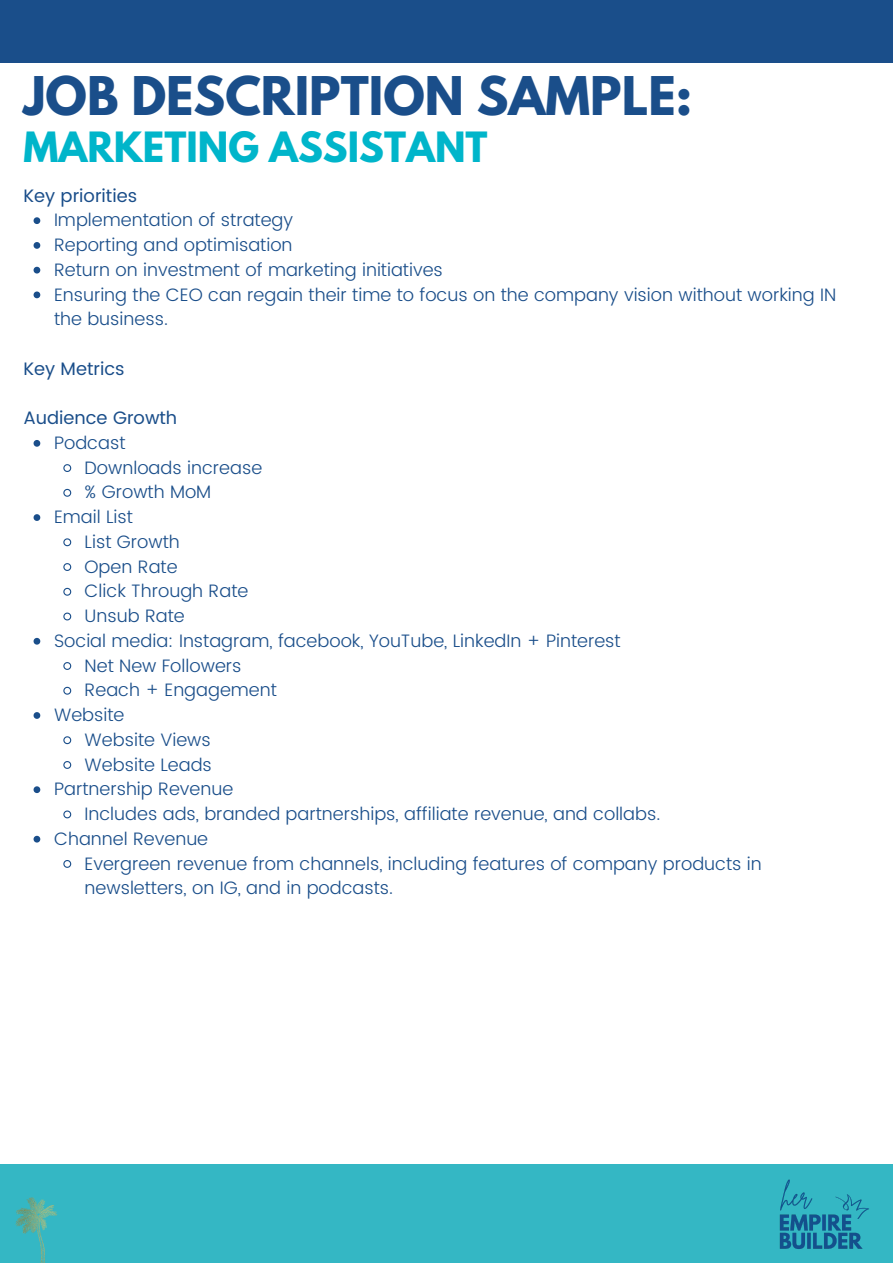
<style>
.page{position:relative;width:893px;height:1264px;background:#fff}
.page>*{position:absolute;margin:0;border:0;box-sizing:border-box;transform-origin:0 0}
.t1{font:700 47.25px "League Spartan";color:#1a4e8a}
.t2{font:700 36.9px "League Spartan";color:#00b5ca}
.t3{font:300 18px/24.8px "Poppins";color:#1a4e8a}
.t4{font:18px "Poppins";color:#1a4e8a}
</style>
<div class="page">
<div style="left:0;top:1164px;width:892px;height:98px;background:#34b7c4"></div>
<div style="left:0;top:0;width:892px;height:62px;background:#1a4e8a"></div>
<img style="left:15px;top:1197px;width:43px;height:65px">
<svg style="left:34px;top:217px;width:6px;height:7px"></svg>
<svg style="left:34px;top:242px;width:6px;height:7px"></svg>
<svg style="left:34px;top:267px;width:6px;height:6px"></svg>
<svg style="left:34px;top:291px;width:6px;height:7px"></svg>
<svg style="left:34px;top:440px;width:6px;height:6px"></svg>
<svg style="left:63px;top:464px;width:9px;height:8px"></svg>
<svg style="left:63px;top:488px;width:9px;height:9px"></svg>
<svg style="left:34px;top:514px;width:6px;height:7px"></svg>
<svg style="left:63px;top:538px;width:9px;height:9px"></svg>
<svg style="left:63px;top:563px;width:9px;height:8px"></svg>
<svg style="left:63px;top:587px;width:9px;height:9px"></svg>
<svg style="left:63px;top:612px;width:9px;height:9px"></svg>
<svg style="left:34px;top:638px;width:6px;height:6px"></svg>
<svg style="left:63px;top:662px;width:9px;height:8px"></svg>
<svg style="left:63px;top:686px;width:9px;height:9px"></svg>
<svg style="left:34px;top:712px;width:6px;height:7px"></svg>
<svg style="left:63px;top:736px;width:9px;height:9px"></svg>
<svg style="left:63px;top:761px;width:9px;height:8px"></svg>
<svg style="left:34px;top:786px;width:6px;height:7px"></svg>
<svg style="left:63px;top:810px;width:9px;height:9px"></svg>
<svg style="left:34px;top:835px;width:6px;height:7px"></svg>
<svg style="left:63px;top:860px;width:9px;height:8px"></svg>
<img style="left:779px;top:1179px;width:90px;height:70px">
<p class="t1" style="left:23px;top:73px;width:670px">JOB DESCRIPTION SAMPLE:</p>
<p class="t2" style="left:23px;top:128px;width:465px">MARKETING ASSISTANT</p>
<p class="t4" style="left:23px;top:185px;width:115px">Key priorities</p>
<p class="t3" style="left:54px;top:208px;width:241px">Implementation of strategy</p>
<p class="t3" style="left:54px;top:232px;width:240px">Reporting and optimisation</p>
<p class="t3" style="left:54px;top:257px;width:390px">Return on investment of marketing initiatives</p>
<p class="t3" style="left:54px;top:282px;width:783px">Ensuring the CEO can regain their time to focus on the company vision without working IN the business.</p>
<p class="t4" style="left:23px;top:358px;width:103px">Key Metrics</p>
<p class="t4" style="left:23px;top:407px;width:155px">Audience Growth</p>
<p class="t3" style="left:54px;top:430px;width:73px">Podcast</p>
<p class="t3" style="left:85px;top:455px;width:179px">Downloads increase</p>
<p class="t3" style="left:85px;top:480px;width:128px">% Growth MoM</p>
<p class="t3" style="left:54px;top:504px;width:80px">Email List</p>
<p class="t3" style="left:85px;top:529px;width:97px">List Growth</p>
<p class="t3" style="left:85px;top:554px;width:94px">Open Rate</p>
<p class="t3" style="left:85px;top:579px;width:165px">Click Through Rate</p>
<p class="t3" style="left:85px;top:603px;width:102px">Unsub Rate</p>
<p class="t3" style="left:54px;top:628px;width:568px">Social media: Instagram, facebook, YouTube, LinkedIn + Pinterest</p>
<p class="t3" style="left:85px;top:653px;width:158px">Net New Followers</p>
<p class="t3" style="left:85px;top:677px;width:194px">Reach + Engagement</p>
<p class="t3" style="left:54px;top:702px;width:72px">Website</p>
<p class="t3" style="left:85px;top:727px;width:128px">Website Views</p>
<p class="t3" style="left:85px;top:752px;width:129px">Website Leads</p>
<p class="t3" style="left:54px;top:776px;width:181px">Partnership Revenue</p>
<p class="t3" style="left:85px;top:801px;width:577px">Includes ads, branded partnerships, affiliate revenue, and collabs.</p>
<p class="t3" style="left:54px;top:826px;width:156px">Channel Revenue</p>
<p class="t3" style="left:85px;top:851px;width:678px">Evergreen revenue from channels, including features of company products in newsletters, on IG, and in podcasts.</p>
</div>
